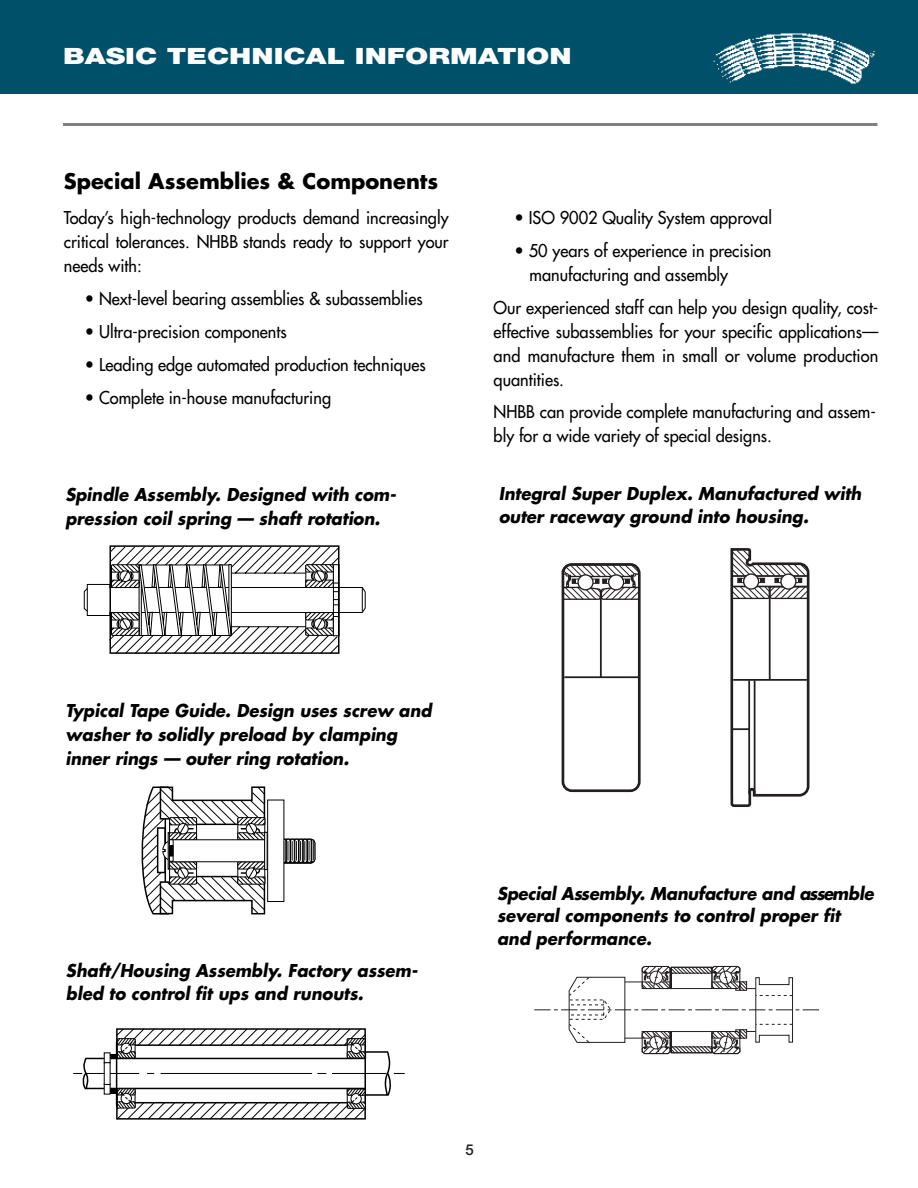
<style>
.page{position:relative;width:918px;height:1188px;background:#fff}
.page>*{position:absolute;margin:0;border:0;box-sizing:border-box;transform-origin:0 0}
.t1{font:900 22.5px "Helvetica Neue";color:#fff;scale:1.3 1}
.t2{font:700 21px "Futura";color:#000}
.t3{font:17.25px/24px "Futura";color:#000;text-align:justify;scale:.95 1}
.t4{font:italic 700 17.25px/22.5px "Futura";color:#000;scale:.95 1}
.t5{font:500 15px "Helvetica Neue";color:#231f20}
</style>
<div class="page">
<div style="left:0;top:0;width:918px;height:94px;background:#00506a"></div>
<img style="left:713px;top:33px;width:162px;height:51px">
<svg style="left:84px;top:546px;width:282px;height:108px"></svg>
<svg style="left:277px;top:839px;width:38px;height:25px"></svg>
<div style="left:282px;top:839px;width:4px;height:24px;background:#0e0e0e;border:1px solid #000;border-radius:2px"></div>
<div style="left:299px;top:839px;width:4px;height:24px;background:#191919;border:1px solid #000;border-radius:2px"></div>
<div style="left:303px;top:839px;width:4px;height:24px;background:#191919;border:1px solid #000;border-radius:2px"></div>
<svg style="left:284px;top:840px;width:32px;height:23px"></svg>
<hr style="left:264px;top:832px;width:4px;height:38px;background:#a8a8a8">
<div style="left:267px;top:800px;width:17px;height:102px;background:#fff;border:1px solid #000"></div>
<svg style="left:141px;top:786px;width:125px;height:129px"></svg>
<svg style="left:170px;top:839px;width:3px;height:23px"></svg>
<div style="left:168px;top:832px;width:2px;height:38px;background:#fff;border:1px solid #000"></div>
<hr style="left:169px;top:845px;width:4px;height:11px;background:#000">
<svg style="left:73px;top:1028px;width:332px;height:92px"></svg>
<svg style="left:534px;top:965px;width:285px;height:90px"></svg>
<hr style="left:63px;top:123px;width:815px;height:3px;background:#808080">
<hr style="left:600px;top:597px;width:2px;height:80px;background:#231f20">
<hr style="left:564px;top:676px;width:74px;height:2px;background:#231f20">
<svg style="left:561px;top:567px;width:76px;height:34px"></svg>
<svg style="left:577px;top:574px;width:17px;height:17px"></svg>
<div style="left:562px;top:563px;width:79px;height:229px;border:3px solid #231f20;border-radius:9px"></div>
<svg style="left:730px;top:548px;width:80px;height:259px"></svg>
<h1 class="t1" style="left:63px;top:48px;width:393px">BASIC TECHNICAL INFORMATION</h1>
<p class="t2" style="left:64px;top:171px;width:376px">Special Assemblies &amp; Components</p>
<p class="t3" style="left:64px;top:207px;width:407px">Today’s high-technology products demand increasingly critical tolerances. NHBB stands ready to support your needs with:</p>
<p class="t3" style="left:85px;top:288px;width:357px">• Next-level bearing assemblies &amp; subassemblies</p>
<p class="t3" style="left:85px;top:321px;width:214px">• Ultra-precision components</p>
<p class="t3" style="left:85px;top:354px;width:360px">• Leading edge automated production techniques</p>
<p class="t3" style="left:85px;top:387px;width:261px">• Complete in-house manufacturing</p>
<p class="t4" style="left:65px;top:484px;width:350px;line-height:24px">Spindle Assembly. Designed with com&shy;pression coil spring — shaft rotation.</p>
<p class="t3" style="left:515px;top:207px;width:272px">• ISO 9002 Quality System approval</p>
<p class="t3" style="left:530px;top:240px;width:256px;text-indent:-15px">• 50 years of experience in precision manufacturing and assembly</p>
<p class="t3" style="left:494px;top:297px;width:407px">Our experienced staff can help you design quality, cost&shy;effective subassemblies for your specific applications— and manufacture them in small or volume production quantities.</p>
<p class="t3" style="left:494px;top:401px;width:404px;line-height:23.5px">NHBB can provide complete manufacturing and assem&shy;bly for a wide variety of special designs.</p>
<p class="t4" style="left:499px;top:484px;width:383px">Integral Super Duplex. Manufactured with outer raceway ground into housing.</p>
<p class="t4" style="left:65px;top:701px;width:387px;line-height:24px">Typical Tape Guide. Design uses screw and washer to solidly preload by clamping inner rings — outer ring rotation.</p>
<p class="t4" style="left:66px;top:961px;width:372px">Shaft/Housing Assembly. Factory assem&shy;bled to control fit ups and runouts.</p>
<p class="t4" style="left:497px;top:883px;width:398px">Special Assembly. Manufacture and assemble several components to control proper fit and performance.</p>
<p class="t5" style="left:466px;top:1144px;width:10px">5</p>
</div>
